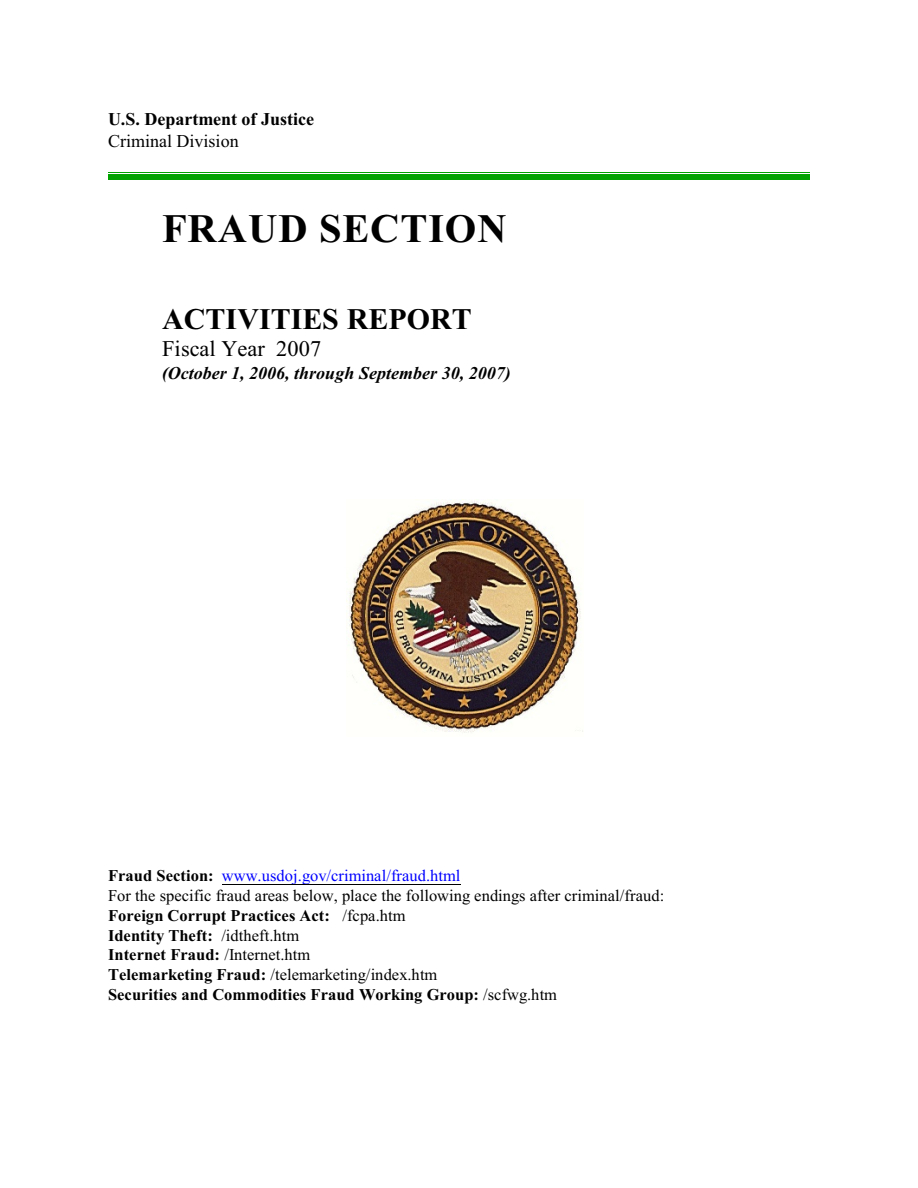
<style>
.page{position:relative;width:918px;height:1188px;background:#fff}
.page>*{position:absolute;margin:0;border:0;box-sizing:border-box;transform-origin:0 0}
.t1{font:700 40.5px "Times New Roman";letter-spacing:.02em;color:#000}
.t2{font:700 30px "Times New Roman";letter-spacing:.005em;color:#000}
.t3{font:22.35px "Times New Roman";color:#000}
.t4{font:italic 700 18px "Times New Roman";color:#000}
.t5{font:700 18px "Times New Roman";color:#000}
.t6{font:18px "Times New Roman";color:#000}
.t7{font:16.5px/19.8px "Times New Roman";letter-spacing:.005em;color:#000}
.s1{font-weight:700}
.s2{color:#00f}
</style>
<div class="page">
<hr style="left:222px;top:884px;width:239px;height:1px;background:#000">
<hr style="left:108px;top:172px;width:702px;height:1px;background:#00a300">
<div style="left:108px;top:174px;width:702px;height:6px;background:#00a300"></div>
<img style="left:346px;top:501px;width:237px;height:232px">
<p class="t5" style="left:108px;top:113px;width:208px">U.S. Department of Justice</p>
<p class="t6" style="left:108px;top:134px;width:132px">Criminal Division</p>
<h1 class="t1" style="left:162px;top:215px;width:346px">FRAUD SECTION</h1>
<h2 class="t2" style="left:162px;top:308px;width:311px">ACTIVITIES REPORT</h2>
<h3 class="t3" style="left:162px;top:341px;width:161px">Fiscal Year 2007</h3>
<p class="t4" style="left:162px;top:366px;width:350px">(October 1, 2006, through September 30, 2007)</p>
<p class="t7" style="left:108px;top:868px;width:558px"><span class="s1">Fraud Section:</span> <span class="s2">www.usdoj.gov/criminal/fraud.html<br></span>For the specific fraud areas below, place the following endings after criminal/fraud:<br><span class="s1">Foreign Corrupt Practices Act:</span> /fcpa.htm<br><span class="s1">Identity Theft:</span> /idtheft.htm<br><span class="s1">Internet Fraud:</span> /Internet.htm<br><span class="s1">Telemarketing Fraud:</span> /telemarketing/index.htm<br><span class="s1">Securities and Commodities Fraud Working Group:</span> /scfwg.htm</p>
</div>
